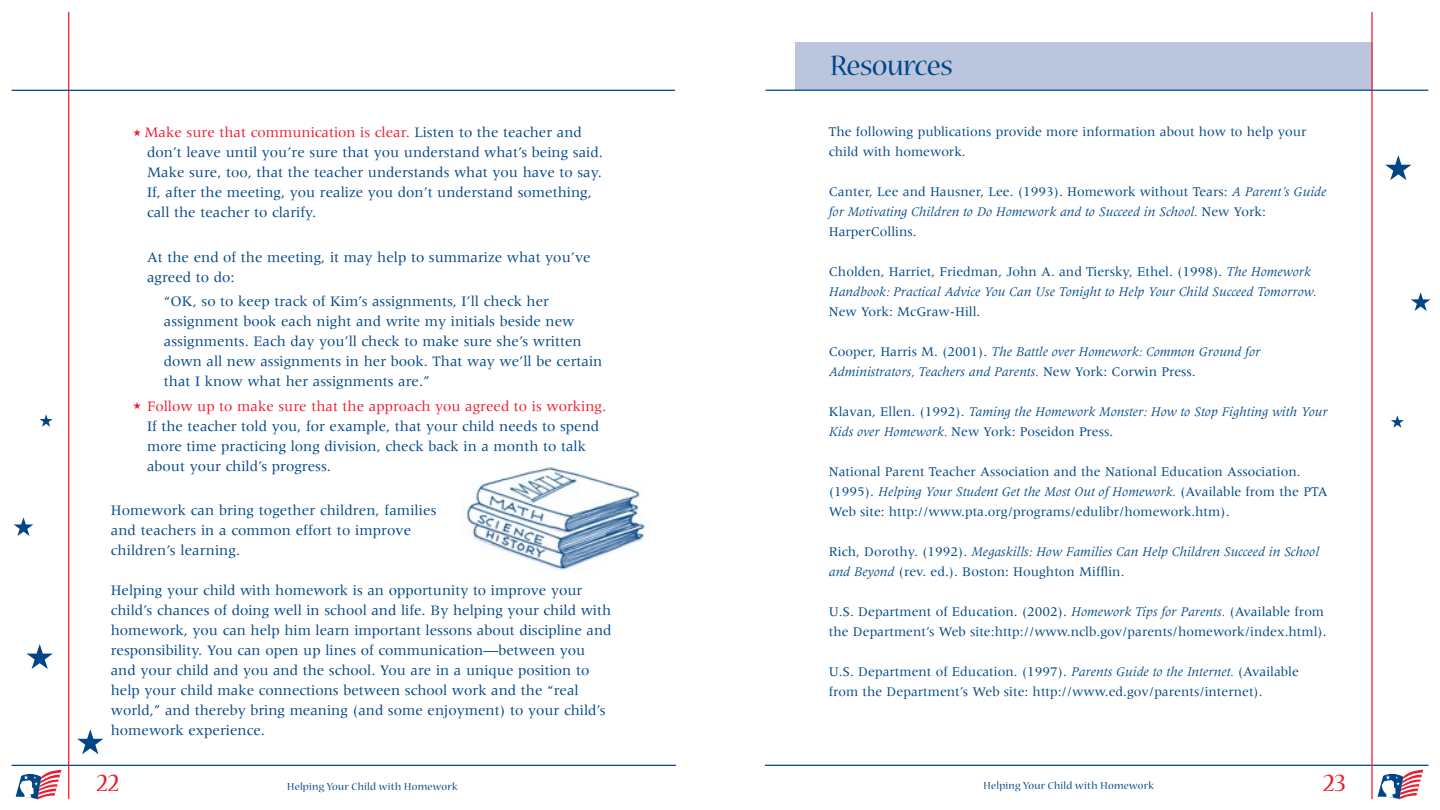
<style>
.page{position:relative;width:1440px;height:810px;background:#fff}
.page>*{position:absolute;margin:0;border:0;box-sizing:border-box;transform-origin:0 0}
.t1{font:31.25px "Nueva";letter-spacing:-.02em;color:#004685}
.t2{font:27.5px "Nueva";color:#ed1b2d}
.t3{font:15px/20px "Meridien";color:#004685}
.t4{font:13.75px/20px "Meridien";color:#004685}
.t5{font:italic 13.75px/20px "Meridien";color:#004685}
.t6{font:11.25px "Nueva";letter-spacing:.025em;color:#004685}
.s1{color:#ed1b2d}
.s2{font-style:italic}
.s3{font-style:normal}
</style>
<div class="page">
<hr style="left:765px;top:765px;width:664px;height:1px;background:#004685">
<svg style="left:1385px;top:155px;width:26px;height:25px"></svg>
<svg style="left:1411px;top:292px;width:20px;height:19px"></svg>
<svg style="left:1391px;top:415px;width:13px;height:13px"></svg>
<svg style="left:1378px;top:770px;width:45px;height:29px"></svg>
<hr style="left:12px;top:765px;width:664px;height:1px;background:#004685">
<hr style="left:68px;top:12px;width:1px;height:787px;background:#ed1b2d">
<hr style="left:12px;top:90px;width:663px;height:1px;background:#004685">
<svg style="left:27px;top:644px;width:26px;height:25px"></svg>
<svg style="left:77px;top:729px;width:26px;height:25px"></svg>
<svg style="left:14px;top:517px;width:19px;height:19px"></svg>
<svg style="left:40px;top:414px;width:13px;height:13px"></svg>
<svg style="left:16px;top:770px;width:45px;height:29px"></svg>
<div style="left:795px;top:43px;width:577px;height:47px;background:#bbc5dd"></div>
<img style="left:461px;top:464px;width:190px;height:106px">
<hr style="left:766px;top:90px;width:662px;height:1px;background:#004685">
<hr style="left:1371px;top:12px;width:2px;height:787px;background:#ed1b2d">
<p class="t3" style="left:147px;top:123px;width:457px;text-indent:-14px"><span class="s1">★ Make sure that communication is clear.</span> Listen to the teacher and don’t leave until you’re sure that you understand what’s being said.<br>Make sure, too, that the teacher understands what you have to say.<br>If, after the meeting, you realize you don’t understand something, call the teacher to clarify.</p>
<p class="t3" style="left:147px;top:248px;width:445px">At the end of the meeting, it may help to summarize what you’ve agreed to do:</p>
<p class="t3" style="left:164px;top:292px;width:440px">“OK, so to keep track of Kim’s assignments, I’ll check her assignment book each night and write my initials beside new assignments. Each day you’ll check to make sure she’s written down all new assignments in her book. That way we’ll be certain that I know what her assignments are.”</p>
<p class="t3" style="left:147px;top:397px;width:461px;text-indent:-14px"><span class="s1">★ Follow up to make sure that the approach you agreed to is working.<br></span>If the teacher told you, for example, that your child needs to spend more time practicing long division, check back in a month to talk about your child’s progress.</p>
<p class="t3" style="left:111px;top:501px;width:327px">Homework can bring together children, families and teachers in a common effort to improve children’s learning.</p>
<p class="t3" style="left:111px;top:581px;width:502px">Helping your child with homework is an opportunity to improve your child’s chances of doing well in school and life. By helping your child with homework, you can help him learn important lessons about discipline and responsibility. You can open up lines of communication—between you and your child and you and the school. You are in a unique position to help your child make connections between school work and the “real world,” and thereby bring meaning (and some enjoyment) to your child’s homework experience.</p>
<h2 class="t2" style="left:97px;top:772px;width:24px">22</h2>
<p class="t6" style="left:287px;top:782px;width:172px">Helping Your Child with Homework</p>
<h1 class="t1" style="left:830px;top:54px;width:124px">Resources</h1>
<p class="t4" style="left:829px;top:123px;width:479px">The following publications provide more information about how to help your child with homework.</p>
<p class="t4" style="left:829px;top:183px;width:499px">Canter, Lee and Hausner, Lee. (1993). Homework without Tears: <span class="s2">A Parent’s Guide for Motivating Children to Do Homework and to Succeed in School.</span> New York:<br>HarperCollins.</p>
<p class="t5" style="left:829px;top:263px;width:489px"><span class="s3">Cholden, Harriet, Friedman, John A. and Tiersky, Ethel. (1998).</span> The Homework<br>Handbook: Practical Advice You Can Use Tonight to Help Your Child Succeed Tomorrow.</p>
<p class="t4" style="left:829px;top:303px;width:153px">New York: McGraw-Hill.</p>
<p class="t5" style="left:829px;top:343px;width:433px"><span class="s3">Cooper, Harris M. (2001).</span> The Battle over Homework: Common Ground for<br>Administrators, Teachers and Parents. <span class="s3">New York: Corwin Press.</span></p>
<p class="t5" style="left:829px;top:403px;width:500px"><span class="s3">Klavan, Ellen. (1992).</span> Taming the Homework Monster: How to Stop Fighting with Your<br>Kids over Homework. <span class="s3">New York: Poseidon Press.</span></p>
<p class="t4" style="left:829px;top:463px;width:501px">National Parent Teacher Association and the National Education Association. (1995). <span class="s2">Helping Your Student Get the Most Out of Homework.</span> (Available from the PTA<br>Web site: http://www.pta.org/programs/edulibr/homework.htm).</p>
<p class="t5" style="left:829px;top:543px;width:492px"><span class="s3">Rich, Dorothy. (1992).</span> Megaskills: How Families Can Help Children Succeed in School and Beyond <span class="s3">(rev. ed.). Boston: Houghton Mifflin.</span></p>
<p class="t4" style="left:829px;top:603px;width:499px">U.S. Department of Education. (2002). <span class="s2">Homework Tips for Parents.</span> (Available from the Department’s Web site:http://www.nclb.gov/parents/homework/index.html).</p>
<p class="t4" style="left:829px;top:663px;width:472px">U.S. Department of Education. (1997). <span class="s2">Parents Guide to the Internet.</span> (Available from the Department’s Web site: http://www.ed.gov/parents/internet).</p>
<p class="t6" style="left:984px;top:782px;width:172px">Helping Your Child with Homework</p>
<h2 class="t2" style="left:1323px;top:772px;width:24px">23</h2>
</div>
